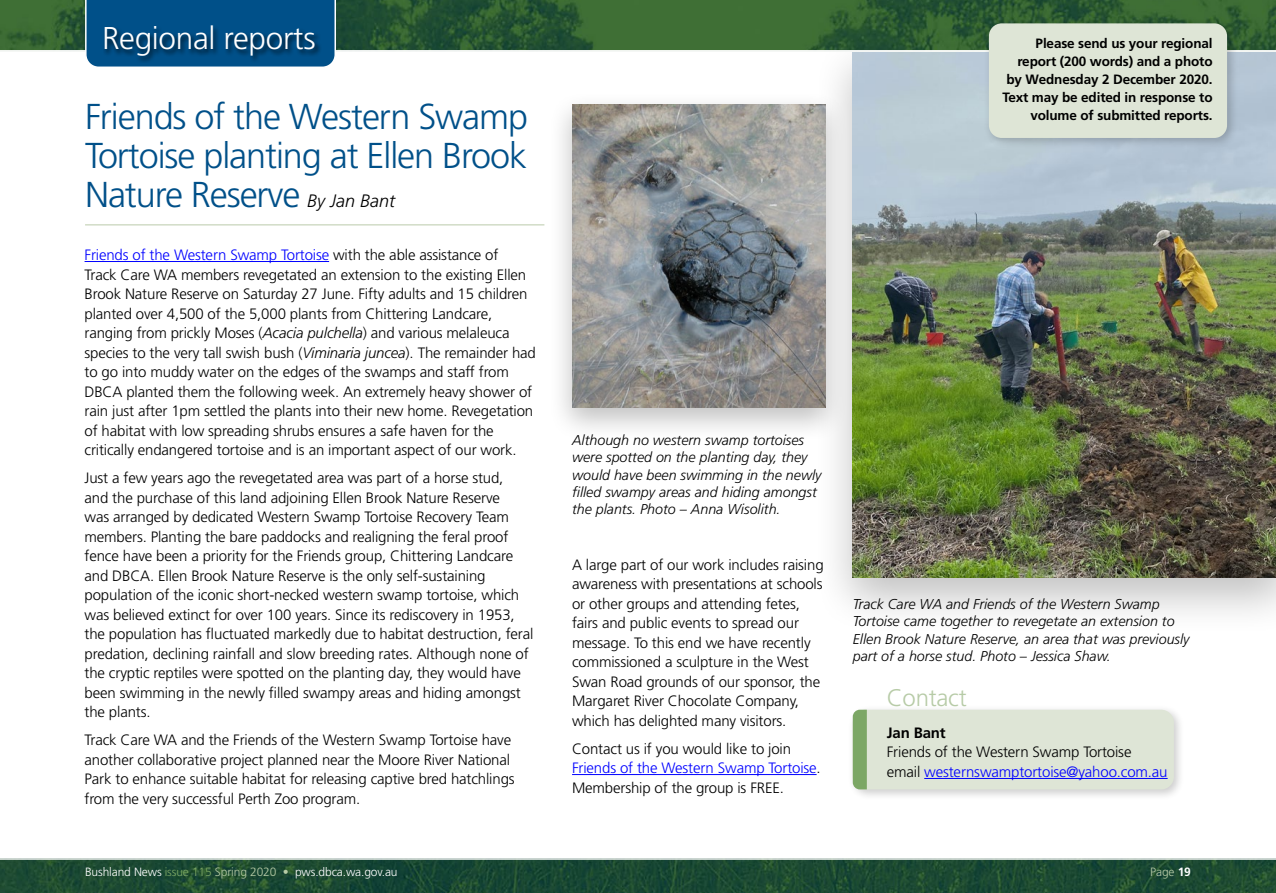
<style>
.page{position:relative;width:1276px;height:893px;background:#fff}
.page>*{position:absolute;margin:0;border:0;box-sizing:border-box;transform-origin:0 0}
.t1{font:300 36px/39px "Frutiger";letter-spacing:-.03em;color:#005089;text-align:justify}
.t2{font:300 31.5px "Frutiger";letter-spacing:-.01em;color:#fff}
.t3{font:300 24px "Frutiger";letter-spacing:-.01em;color:#b7cba7}
.t4{font:300 15px/19.5px "Frutiger";letter-spacing:-.01em;color:#000}
.t5{font:700 15px "Frutiger";letter-spacing:-.01em;color:#000}
.t6{font:italic 300 14.25px/17.2px "Frutiger";color:#000}
.t7{font:700 13.5px/18px "Frutiger";letter-spacing:-.01em;color:#000;text-align:right}
.t8{font:300 12px "Frutiger";letter-spacing:-.01em;color:#fff}
.t9{font:300 12px "Frutiger";color:#b7cba7}
.s1{font-style:italic;font-size:18px;color:#000}
.s2{color:#00f}
.s3{font-style:italic}
.s4{color:#7ca765}
.s5{color:#b7cba7}
.s6{font-weight:700;color:#fff}
</style>
<div class="page">
<hr style="left:85px;top:224px;width:459px;height:2px;background:#d1dcc6">
<div style="left:812px;top:29px;width:464px;height:607px;background:#000;opacity:.25"></div>
<img style="left:853px;top:52px;width:423px;height:525px">
<div style="left:548px;top:91px;width:301px;height:352px;background:#000;opacity:.25"></div>
<img style="left:572px;top:104px;width:253px;height:303px">
<hr style="left:85px;top:261px;width:244px;height:1px;background:#00f">
<hr style="left:572px;top:774px;width:244px;height:1px;background:#00f">
<div style="left:848px;top:704px;width:337px;height:97px;background:#000;opacity:.2"></div>
<div style="left:853px;top:710px;width:321px;height:79px;background:#dee5d6;border-radius:13px"></div>
<svg style="left:853px;top:710px;width:14px;height:79px"></svg>
<hr style="left:924px;top:778px;width:243px;height:1px;background:#00f">
<img style="left:0;top:860px;width:1276px;height:33px">
<img style="left:0;top:0;width:1276px;height:50px">
<hr style="left:0;top:50px;width:1276px;height:2px;background:#fff">
<svg style="left:84px;top:0;width:253px;height:67px;background:#0c588d"></svg>
<div style="left:103px;top:25px;width:219px;height:38px;background:#000;opacity:.75"></div>
<div style="left:984px;top:18px;width:254px;height:131px;background:#000;opacity:.2"></div>
<div style="left:989px;top:23px;width:238px;height:115px;background:#dee5d6;border-radius:13px"></div>
<h2 class="t2" style="left:102px;top:20px;width:215px">Regional reports</h2>
<p class="t7" style="left:1002px;top:34px;width:212px">Please send us your regional report (200 words) and a photo by Wednesday 2 December 2020.<br>Text may be edited in response to volume of submitted reports.</p>
<h1 class="t1" style="left:85px;top:98px;width:444px">Friends of the Western Swamp Tortoise planting at Ellen Brook Nature Reserve <span class="s1">By Jan Bant</span></h1>
<p class="t4" style="left:85px;top:245px;width:453px"><span class="s2">Friends of the Western Swamp Tortoise</span> with the able assistance of<br>Track Care WA members revegetated an extension to the existing Ellen Brook Nature Reserve on Saturday 27 June. Fifty adults and 15 children planted over 4,500 of the 5,000 plants from Chittering Landcare, ranging from prickly Moses (<span class="s3">Acacia pulchella</span>) and various melaleuca species to the very tall swish bush (<span class="s3">Viminaria juncea</span>). The remainder had to go into muddy water on the edges of the swamps and staff from DBCA planted them the following week. An extremely heavy shower of rain just after 1pm settled the plants into their new home. Revegetation of habitat with low spreading shrubs ensures a safe haven for the critically endangered tortoise and is an important aspect of our work.</p>
<p class="t4" style="left:85px;top:468px;width:450px">Just a few years ago the revegetated area was part of a horse stud,<br>and the purchase of this land adjoining Ellen Brook Nature Reserve<br>was arranged by dedicated Western Swamp Tortoise Recovery Team members. Planting the bare paddocks and realigning the feral proof fence have been a priority for the Friends group, Chittering Landcare and DBCA. Ellen Brook Nature Reserve is the only self-sustaining population of the iconic short-necked western swamp tortoise, which was believed extinct for over 100 years. Since its rediscovery in 1953, the population has fluctuated markedly due to habitat destruction, feral predation, declining rainfall and slow breeding rates. Although none of the cryptic reptiles were spotted on the planting day, they would have been swimming in the newly filled swampy areas and hiding amongst the plants.</p>
<p class="t4" style="left:85px;top:730px;width:431px">Track Care WA and the Friends of the Western Swamp Tortoise have another collaborative project planned near the Moore River National Park to enhance suitable habitat for releasing captive bred hatchlings from the very successful Perth Zoo program.</p>
<p class="t6" style="left:572px;top:432px;width:251px">Although no western swamp tortoises were spotted on the planting day, they would have been swimming in the newly filled swampy areas and hiding amongst the plants. Photo – Anna Wisolith.</p>
<p class="t4" style="left:572px;top:555px;width:253px">A large part of our work includes raising awareness with presentations at schools or other groups and attending fetes, fairs and public events to spread our message. To this end we have recently commissioned a sculpture in the West Swan Road grounds of our sponsor, the Margaret River Chocolate Company, which has delighted many visitors.</p>
<p class="t4" style="left:572px;top:739px;width:250px">Contact us if you would like to join<br><span class="s2">Friends of the Western Swamp Tortoise</span>.<br>Membership of the group is FREE.</p>
<p class="t6" style="left:853px;top:596px;width:338px">Track Care WA and Friends of the Western Swamp Tortoise came together to revegetate an extension to Ellen Brook Nature Reserve, an area that was previously part of a horse stud. Photo – Jessica Shaw.</p>
<h3 class="t3" style="left:887px;top:685px;width:81px">Contact</h3>
<p class="t5" style="left:887px;top:724px;width:60px">Jan Bant</p>
<p class="t4" style="left:887px;top:743px;width:282px">Friends of the Western Swamp Tortoise email <span class="s2">westernswamptortoise@yahoo.com.au</span></p>
<p class="t8" style="left:85px;top:865px;width:314px">Bushland News <span class="s4">issue 115</span> <span class="s5">Spring 2020 •</span> pws.dbca.wa.gov.au</p>
<p class="t9" style="left:1150px;top:865px;width:42px">Page <span class="s6">19</span></p>
</div>
